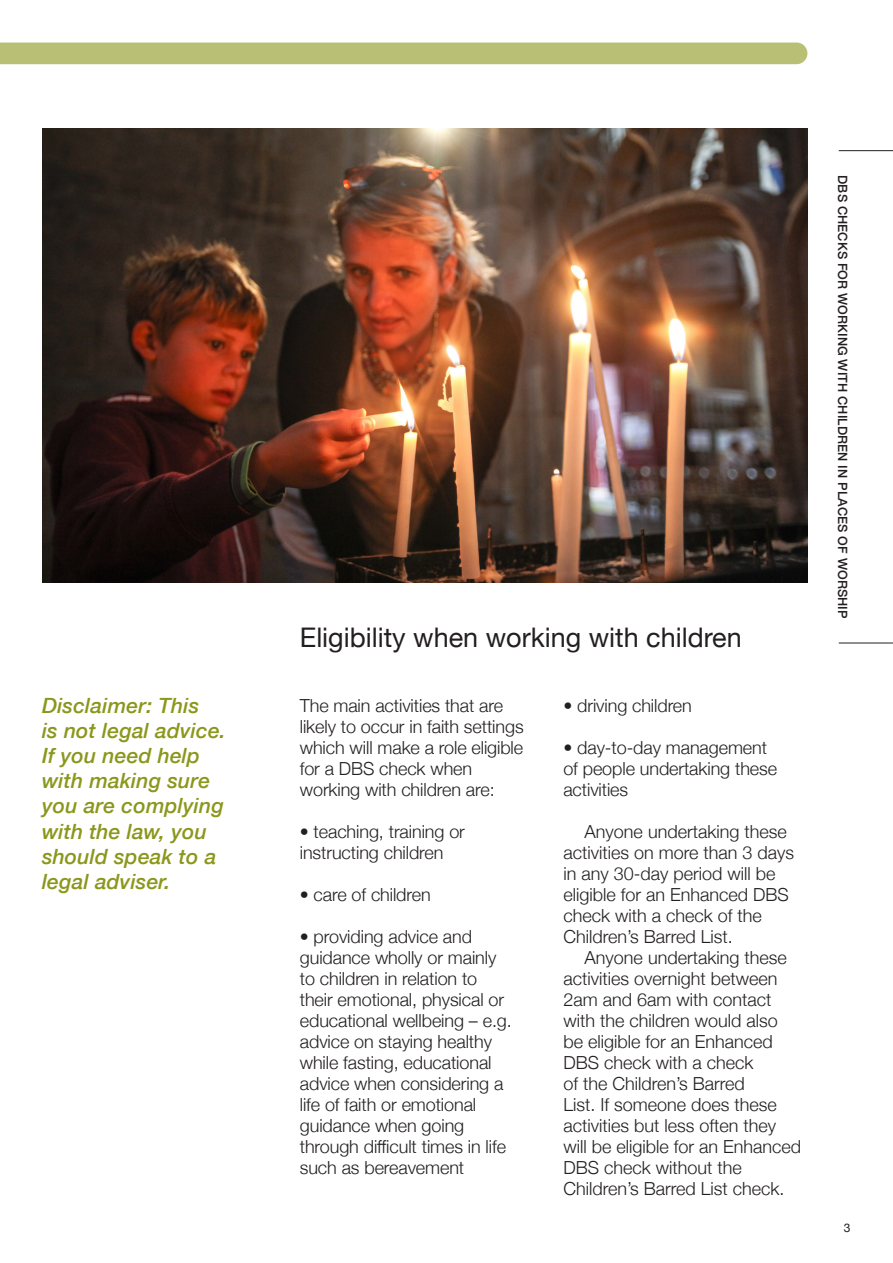
<style>
.page{position:relative;width:893px;height:1263px;background:#fff}
.page>*{position:absolute;margin:0;border:0;box-sizing:border-box;transform-origin:0 0}
.t1{font:27px "Helvetica Neue";color:#231f20}
.t2{font:italic 500 21px/25.2px "Helvetica Neue";letter-spacing:.01em;color:#8b971b}
.t3{font:300 18px/21px "Helvetica Neue";letter-spacing:-.005em;color:#231f20}
.t4{font:500 12.75px "Helvetica Neue";letter-spacing:.01em;color:#231f20}
.t5{font:12px "Helvetica Neue";color:#231f20}
</style>
<div class="page">
<div style="left:0;top:43px;width:807px;height:21px;background:#b9c076"></div>
<hr style="left:839px;top:643px;width:54px;height:1px;background:#231f20">
<hr style="left:839px;top:150px;width:54px;height:1px;background:#231f20">
<img style="left:42px;top:129px;width:765px;height:454px">
<p class="t2" style="left:42px;top:691px;width:185px">Disclaimer: This<br>is not legal advice.<br>If you need help with making sure you are complying with the law, you should speak to a legal adviser.</p>
<p class="t1" style="left:300px;top:618px;width:443px">Eligibility when working with children</p>
<p class="t3" style="left:300px;top:693px;width:225px">The main activities that are likely to occur in faith settings which will make a role eligible for a DBS check when working with children are:</p>
<p class="t3" style="left:300px;top:819px;width:167px">• teaching, training or instructing children</p>
<p class="t3" style="left:300px;top:882px;width:132px">• care of children</p>
<p class="t3" style="left:300px;top:924px;width:213px">• providing advice and guidance wholly or mainly to children in relation to their emotional, physical or educational wellbeing – e.g. advice on staying healthy while fasting, educational advice when considering a life of faith or emotional guidance when going through difficult times in life such as bereavement</p>
<p class="t3" style="left:563px;top:693px;width:130px">• driving children</p>
<p class="t3" style="left:563px;top:735px;width:215px">• day-to-day management of people undertaking these activities</p>
<p class="t3" style="left:563px;top:819px;width:232px;text-indent:21px">Anyone undertaking these activities on more than 3 days in any 30-day period will be eligible for an Enhanced DBS check with a check of the<br>Children’s Barred List.</p>
<p class="t3" style="left:563px;top:945px;width:239px;text-indent:21px">Anyone undertaking these activities overnight between<br>2am and 6am with contact with the children would also be eligible for an Enhanced<br>DBS check with a check<br>of the Children’s Barred<br>List. If someone does these activities but less often they will be eligible for an Enhanced<br>DBS check without the<br>Children’s Barred List check.</p>
<p class="t4" style="left:853px;top:175px;width:445px;rotate:90deg">DBS CHECKS FOR WORKING WITH CHILDREN IN PLACES OF WORSHIP</p>
<p class="t5" style="left:844px;top:1219px;width:8px">3</p>
</div>
